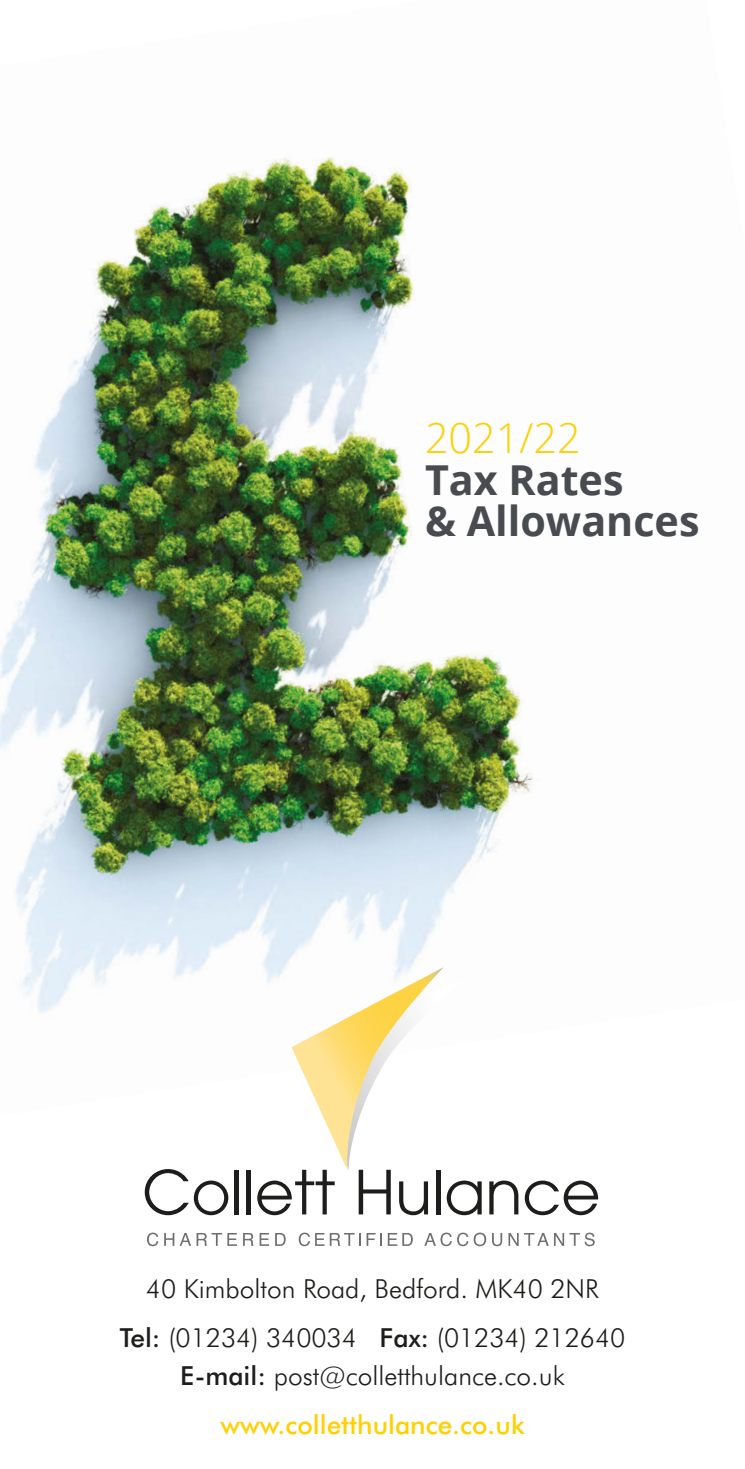
<style>
.page{position:relative;width:745px;height:1469px;background:#fff}
.page>*{position:absolute;margin:0;border:0;box-sizing:border-box;transform-origin:0 0}
.t1{font:700 41.3px/41.3px "Open Sans";color:#484c50}
.t2{font:300 26.25px "Futura BT";color:#1d1d1b}
.t3{font:500 26.25px "Futura BT";color:#ffd000}
.s1{font-weight:300;color:#ffd000}
.s2{font-weight:500}
</style>
<div class="page">
<img style="left:0;top:157px;width:533px;height:857px">
<svg style="left:145px;top:1169px;width:83px;height:46px"></svg>
<div style="left:234px;top:1169px;width:5px;height:45px;background:#1d1d1b"></div>
<hr style="left:247px;top:1169px;width:4px;height:45px;background:#1d1d1b">
<svg style="left:489px;top:1180px;width:29px;height:34px"></svg>
<svg style="left:524px;top:1180px;width:74px;height:35px"></svg>
<svg style="left:147px;top:1232px;width:11px;height:14px"></svg>
<svg style="left:164px;top:1233px;width:73px;height:12px"></svg>
<svg style="left:243px;top:1233px;width:10px;height:12px"></svg>
<svg style="left:259px;top:1233px;width:10px;height:12px"></svg>
<svg style="left:275px;top:1233px;width:10px;height:12px"></svg>
<svg style="left:298px;top:1232px;width:62px;height:14px"></svg>
<svg style="left:366px;top:1233px;width:46px;height:12px"></svg>
<svg style="left:424px;top:1232px;width:27px;height:14px"></svg>
<svg style="left:457px;top:1232px;width:45px;height:14px"></svg>
<svg style="left:508px;top:1233px;width:55px;height:12px"></svg>
<svg style="left:569px;top:1232px;width:25px;height:14px"></svg>
<svg style="left:257px;top:967px;width:224px;height:248px"></svg>
<p class="t1" style="left:424px;top:417px;width:276px"><span class="s1">2021/22<br></span>Tax Rates<br>&amp; Allowances</p>
<p class="t2" style="left:146px;top:1273px;width:454px">40 Kimbolton Road, Bedford. MK40 2NR</p>
<p class="t2" style="left:120px;top:1321px;width:506px"><span class="s2">Tel:</span> (01234) 340034 <span class="s2">Fax:</span> (01234) 212640</p>
<p class="t2" style="left:180px;top:1360px;width:386px"><span class="s2">E-mail:</span> post@colletthulance.co.uk</p>
<p class="t3" style="left:220px;top:1408px;width:305px">www.colletthulance.co.uk</p>
</div>
